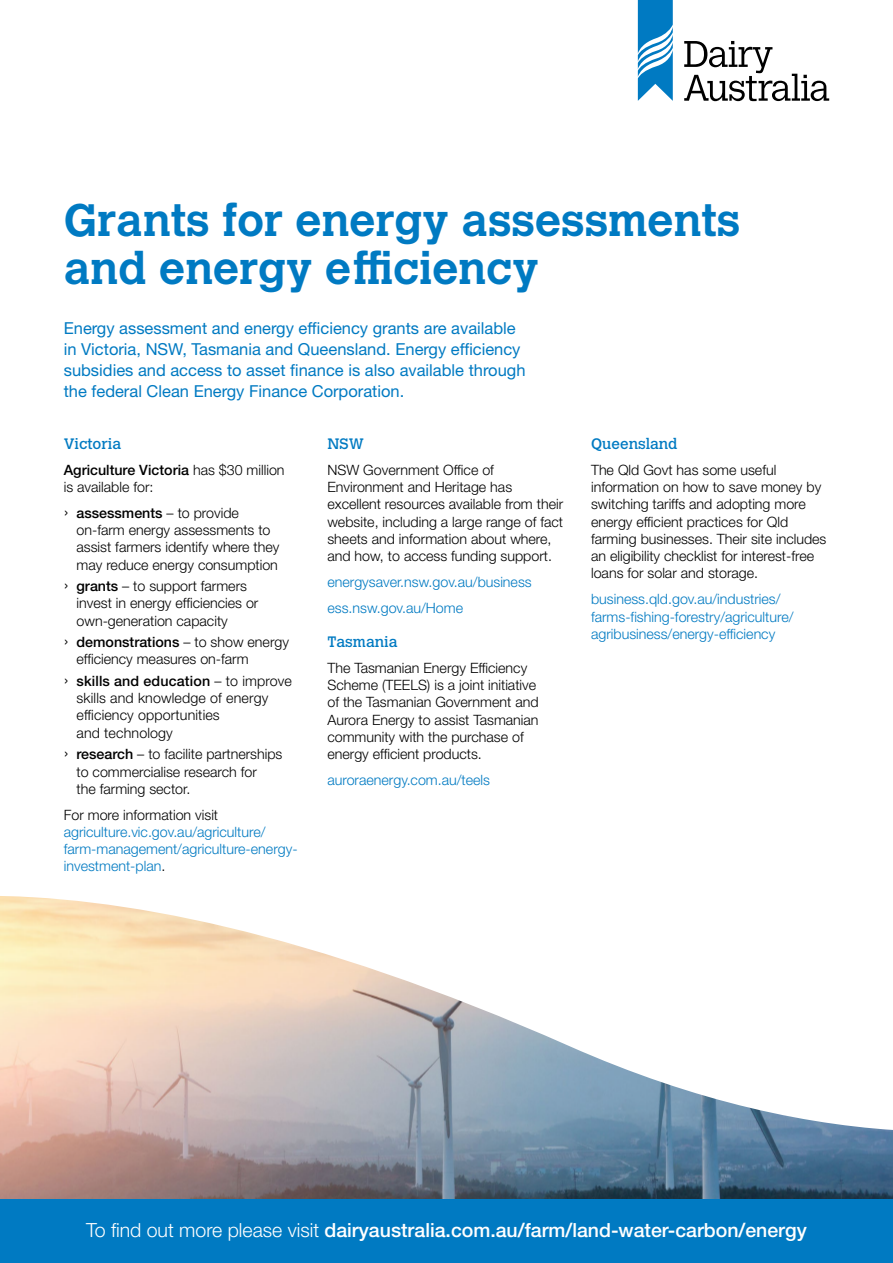
<style>
.page{position:relative;width:893px;height:1263px;background:#fff}
.page>*{position:absolute;margin:0;border:0;box-sizing:border-box;transform-origin:0 0}
.t1{font:700 45px/48px "Calvert MT Std";color:#007ac2}
.t2{font:500 19.5px "Helvetica Neue LT Std";color:#fff}
.t3{font:16.5px/21px "Helvetica Neue LT Std";color:#007ac2}
.t4{font:15px "Calvert MT Std";color:#007ac2}
.t5{font:300 14.25px/17.2px "Helvetica Neue LT Std";color:#000}
.t6{font:300 14.25px/17.2px "Helvetica Neue LT Std";color:#007ac2}
.s1{font-weight:500}
.s2{font-size:18px}
.s3{color:#000}
.s4{font-weight:300}
</style>
<div class="page">
<img style="left:0;top:1131px;width:893px;height:68px">
<svg style="left:0;top:896px;width:893px;height:235px"></svg>
<div style="left:0;top:1199px;width:893px;height:64px;background:#007ac2"></div>
<svg style="left:684px;top:41px;width:145px;height:60px"></svg>
<svg style="left:638px;top:0;width:35px;height:101px"></svg>
<h1 class="t1" style="left:64px;top:195px;width:678px">Grants for energy assessments and energy efficiency</h1>
<p class="t3" style="left:64px;top:317px;width:463px">Energy assessment and energy efficiency grants are available in Victoria, NSW, Tasmania and Queensland. Energy efficiency subsidies and access to asset finance is also available through the federal Clean Energy Finance Corporation.</p>
<p class="t4" style="left:64px;top:435px;width:59px">Victoria</p>
<p class="t5" style="left:64px;top:461px;width:222px"><span class="s1">Agriculture Victoria</span> has $30 million is available for:</p>
<p class="t5" style="left:77px;top:504px;width:204px;text-indent:-13px"><span class="s2">›</span> <span class="s1">assessments</span> – to provide on-farm energy assessments to assist farmers identify where they may reduce energy consumption</p>
<p class="t5" style="left:77px;top:577px;width:183px;text-indent:-13px"><span class="s2">›</span> <span class="s1">grants</span> – to support farmers invest in energy efficiencies or own-generation capacity</p>
<p class="t5" style="left:77px;top:633px;width:214px;text-indent:-13px"><span class="s2">›</span> <span class="s1">demonstrations</span> – to show energy efficiency measures on-farm</p>
<p class="t5" style="left:77px;top:672px;width:217px;text-indent:-13px"><span class="s2">›</span> <span class="s1">skills and education</span> – to improve skills and knowledge of energy efficiency opportunities<br>and technology</p>
<p class="t5" style="left:77px;top:745px;width:207px;text-indent:-13px"><span class="s2">›</span> <span class="s1">research</span> – to facilite partnerships to commercialise research for<br>the farming sector.</p>
<p class="t5" style="left:64px;top:805px;width:156px">For more information visit</p>
<p class="t6" style="left:64px;top:823px;width:235px">agriculture.vic.gov.au/agriculture/ farm-management/agriculture-energy&shy;investment-plan<span class="s3">.</span></p>
<p class="t4" style="left:327px;top:435px;width:38px">NSW</p>
<p class="t5" style="left:327px;top:461px;width:237px">NSW Government Office of Environment and Heritage has excellent resources available from their website, including a large range of fact sheets and information about where, and how, to access funding support.</p>
<p class="t6" style="left:327px;top:569px;width:206px;line-height:25.8px">energysaver.nsw.gov.au/business ess.nsw.gov.au/Home</p>
<p class="t4" style="left:327px;top:633px;width:71px">Tasmania</p>
<p class="t5" style="left:327px;top:659px;width:213px">The Tasmanian Energy Efficiency<br>Scheme (TEELS) is a joint initiative of the Tasmanian Government and<br>Aurora Energy to assist Tasmanian community with the purchase of energy efficient products.</p>
<p class="t6" style="left:327px;top:771px;width:164px">auroraenergy.com.au/teels</p>
<p class="t4" style="left:591px;top:435px;width:88px">Queensland</p>
<p class="t5" style="left:591px;top:461px;width:237px">The Qld Govt has some useful information on how to save money by switching tariffs and adopting more energy efficient practices for Qld farming businesses. Their site includes an eligibility checklist for interest-free loans for solar and storage.</p>
<p class="t6" style="left:591px;top:590px;width:204px">business.qld.gov.au/industries/ farms-fishing-forestry/agriculture/ agribusiness/energy-efficiency</p>
<h2 class="t2" style="left:86px;top:1219px;width:722px"><span class="s4">To find out more please visit</span> dairyaustralia.com.au/farm/land-water-carbon/energy</h2>
</div>
